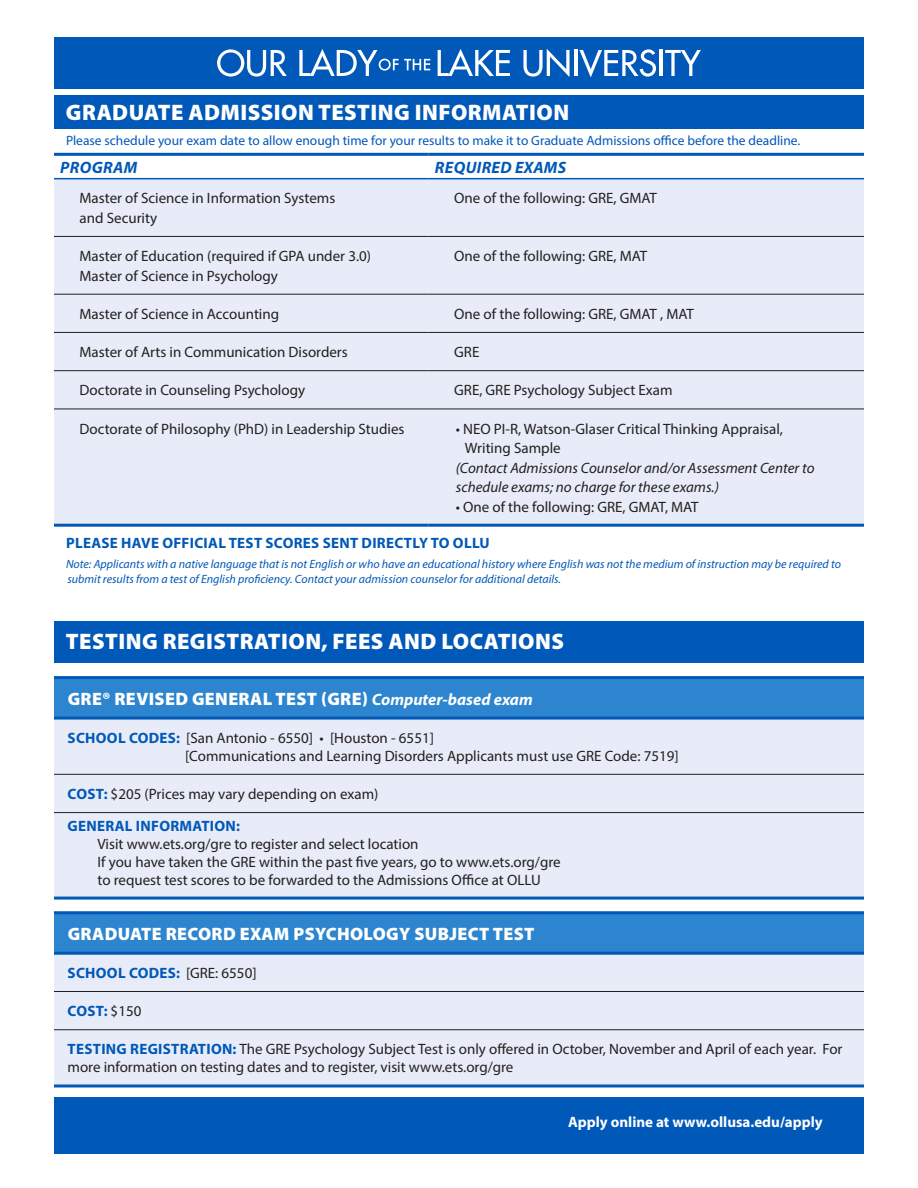
<style>
.page{position:relative;width:918px;height:1188px;background:#fff}
.page>*{position:absolute;margin:0;border:0;box-sizing:border-box;transform-origin:0 0}
.t1{font:900 22.5px "Myriad Pro";letter-spacing:.02em;color:#fff}
.t2{font:900 18px "Myriad Pro";letter-spacing:.02em;color:#fff}
.t3{font:italic 700 16.5px "Myriad Pro";letter-spacing:.02em;color:#0058b8}
.t4{font:15px/18px "Myriad Pro";color:#231f20}
.t5{font:italic 15px/19.5px "Myriad Pro";color:#231f20}
.t6{font:700 15px "Myriad Pro";letter-spacing:.02em;color:#0058b8}
.t7{font:700 15px "Myriad Pro";color:#fff}
.t8{font:13.5px "Myriad Pro";color:#0058b8}
.t9{font:italic 12px/14.4px "Myriad Pro";color:#0058b8}
.s1{font-style:normal}
.s2{font-weight:700;font-style:italic;font-size:16.5px}
.s3{font-weight:700;color:#0058b8}
.s4{font-weight:400;color:#231f20}
</style>
<div class="page">
<div style="left:54px;top:96px;width:810px;height:33px;background:#0058b8"></div>
<div style="left:54px;top:37px;width:810px;height:52px;background:#0058b8"></div>
<div style="left:54px;top:621px;width:810px;height:41px;background:#0058b8"></div>
<svg style="left:217px;top:49px;width:70px;height:28px"></svg>
<svg style="left:299px;top:49px;width:131px;height:27px"></svg>
<svg style="left:438px;top:49px;width:72px;height:27px"></svg>
<svg style="left:523px;top:49px;width:47px;height:28px"></svg>
<hr style="left:574px;top:50px;width:3px;height:26px;background:#fff">
<svg style="left:579px;top:49px;width:77px;height:28px"></svg>
<hr style="left:659px;top:50px;width:4px;height:26px;background:#fff">
<svg style="left:665px;top:50px;width:36px;height:26px"></svg>
<div style="left:54px;top:1097px;width:810px;height:57px;background:#0058b8"></div>
<div style="left:54px;top:179px;width:810px;height:345px;background:#e8ecf8"></div>
<hr style="left:54px;top:236px;width:375px;height:1px;background:#231f20">
<hr style="left:429px;top:236px;width:435px;height:1px;background:#231f20">
<hr style="left:54px;top:294px;width:375px;height:1px;background:#231f20">
<hr style="left:429px;top:294px;width:435px;height:1px;background:#231f20">
<hr style="left:54px;top:332px;width:375px;height:1px;background:#231f20">
<hr style="left:429px;top:332px;width:435px;height:1px;background:#231f20">
<hr style="left:54px;top:370px;width:375px;height:1px;background:#231f20">
<hr style="left:429px;top:370px;width:435px;height:1px;background:#231f20">
<hr style="left:54px;top:409px;width:375px;height:1px;background:#231f20">
<hr style="left:429px;top:409px;width:435px;height:1px;background:#231f20">
<hr style="left:54px;top:153px;width:375px;height:3px;background:#0058b8">
<hr style="left:429px;top:153px;width:435px;height:3px;background:#0058b8">
<hr style="left:54px;top:178px;width:375px;height:1px;background:#0058b8">
<hr style="left:429px;top:178px;width:435px;height:1px;background:#0058b8">
<hr style="left:54px;top:524px;width:375px;height:3px;background:#0058b8">
<hr style="left:429px;top:524px;width:435px;height:3px;background:#0058b8">
<div style="left:54px;top:678px;width:810px;height:40px;background:#2c85ce"></div>
<div style="left:54px;top:720px;width:810px;height:177px;background:#e8ecf8"></div>
<hr style="left:54px;top:774px;width:810px;height:1px;background:#231f20">
<hr style="left:54px;top:812px;width:810px;height:1px;background:#231f20">
<hr style="left:54px;top:676px;width:810px;height:3px;background:#0058b8">
<hr style="left:54px;top:717px;width:810px;height:3px;background:#0058b8">
<hr style="left:54px;top:897px;width:810px;height:3px;background:#0058b8">
<div style="left:54px;top:913px;width:810px;height:40px;background:#2c85ce"></div>
<div style="left:54px;top:955px;width:810px;height:129px;background:#e8ecf8"></div>
<hr style="left:54px;top:991px;width:810px;height:1px;background:#231f20">
<hr style="left:54px;top:1029px;width:810px;height:1px;background:#231f20">
<hr style="left:54px;top:911px;width:810px;height:3px;background:#0058b8">
<hr style="left:54px;top:952px;width:810px;height:3px;background:#0058b8">
<hr style="left:54px;top:1084px;width:810px;height:3px;background:#0058b8">
<p class="t1" style="left:66px;top:98px;width:505px">GRADUATE ADMISSION TESTING INFORMATION</p>
<p class="t8" style="left:66px;top:133px;width:736px">Please schedule your exam date to allow enough time for your results to make it to Graduate Admissions office before the deadline.</p>
<p class="t3" style="left:60px;top:156px;width:79px">PROGRAM</p>
<p class="t3" style="left:435px;top:156px;width:133px">REQUIRED EXAMS</p>
<p class="t4" style="left:80px;top:188px;width:257px;line-height:19.5px">Master of Science in Information Systems and Security</p>
<p class="t4" style="left:454px;top:189px;width:204px">One of the following: GRE, GMAT</p>
<p class="t4" style="left:80px;top:247px;width:293px">Master of Education (required if GPA under 3.0)</p>
<p class="t4" style="left:80px;top:266px;width:200px">Master of Science in Psychology</p>
<p class="t4" style="left:454px;top:247px;width:195px">One of the following: GRE, MAT</p>
<p class="t4" style="left:80px;top:305px;width:201px">Master of Science in Accounting</p>
<p class="t4" style="left:454px;top:305px;width:241px">One of the following: GRE, GMAT , MAT</p>
<p class="t4" style="left:80px;top:343px;width:270px">Master of Arts in Communication Disorders</p>
<p class="t4" style="left:454px;top:343px;width:27px">GRE</p>
<p class="t4" style="left:80px;top:381px;width:227px">Doctorate in Counseling Psychology</p>
<p class="t4" style="left:454px;top:381px;width:220px">GRE, GRE Psychology Subject Exam</p>
<p class="t4" style="left:80px;top:419px;width:327px">Doctorate of Philosophy (PhD) in Leadership Studies</p>
<p class="t4" style="left:456px;top:419px;width:329px">• NEO PI-R, Watson-Glaser Critical Thinking Appraisal,</p>
<p class="t5" style="left:456px;top:438px;width:360px;text-indent:9px"><span class="s1">Writing Sample<br></span>(Contact Admissions Counselor and/or Assessment Center to schedule exams; no charge for these exams.)</p>
<p class="t4" style="left:456px;top:497px;width:244px">• One of the following: GRE, GMAT, MAT</p>
<p class="t6" style="left:66px;top:533px;width:425px">PLEASE HAVE OFFICIAL TEST SCORES SENT DIRECTLY TO OLLU</p>
<p class="t9" style="left:66px;top:557px;width:777px">Note: Applicants with a native language that is not English or who have an educational history where English was not the medium of instruction may be required to submit results from a test of English proficiency. Contact your admission counselor for additional details.</p>
<p class="t1" style="left:66px;top:627px;width:500px">TESTING REGISTRATION, FEES AND LOCATIONS</p>
<p class="t2" style="left:68px;top:686px;width:467px">GRE® REVISED GENERAL TEST (GRE) <span class="s2">Computer-based exam</span></p>
<p class="t4" style="left:68px;top:729px;width:368px"><span class="s3">SCHOOL CODES:</span> [San Antonio - 6550] • [Houston - 6551]</p>
<p class="t4" style="left:185px;top:747px;width:495px">[Communications and Learning Disorders Applicants must use GRE Code: 7519]</p>
<p class="t4" style="left:68px;top:785px;width:312px"><span class="s3">COST:</span> $205 (Prices may vary depending on exam)</p>
<p class="t6" style="left:68px;top:816px;width:174px">GENERAL INFORMATION:</p>
<p class="t4" style="left:98px;top:834px;width:323px">Visit www.ets.org/gre to register and select location</p>
<p class="t4" style="left:98px;top:852px;width:465px">If you have taken the GRE within the past five years, go to www.ets.org/gre to request test scores to be forwarded to the Admissions Office at OLLU</p>
<p class="t2" style="left:68px;top:922px;width:468px">GRADUATE RECORD EXAM PSYCHOLOGY SUBJECT TEST</p>
<p class="t6" style="left:68px;top:963px;width:190px">SCHOOL CODES: <span class="s4">[GRE: 6550]</span></p>
<p class="t6" style="left:68px;top:1001px;width:75px">COST: <span class="s4">$150</span></p>
<p class="t4" style="left:68px;top:1040px;width:777px"><span class="s3">TESTING REGISTRATION:</span> The GRE Psychology Subject Test is only offered in October, November and April of each year. For more information on testing dates and to register, visit www.ets.org/gre</p>
<p class="t7" style="left:568px;top:1113px;width:256px">Apply online at www.ollusa.edu/apply</p>
</div>
